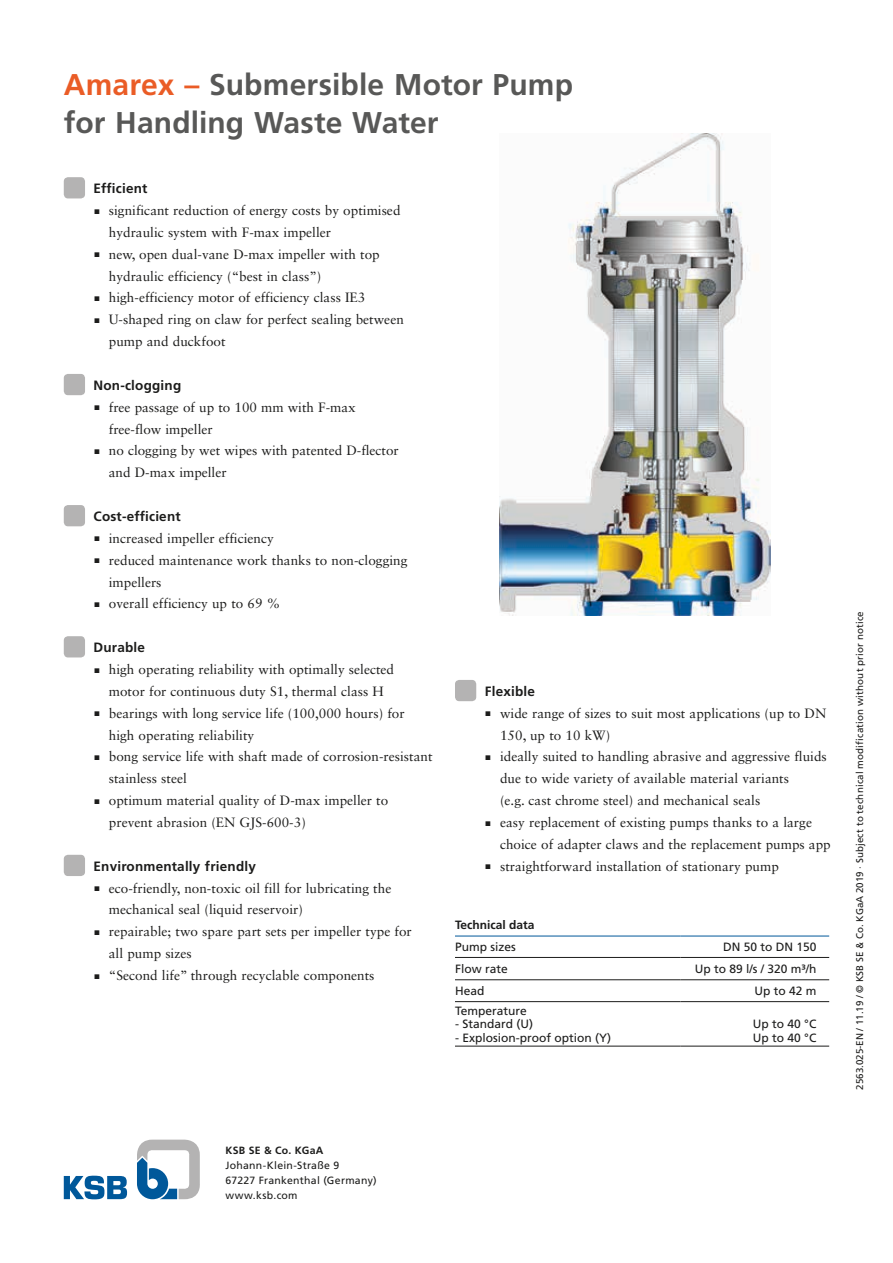
<style>
.page{position:relative;width:893px;height:1263px;background:#fff}
.page>*{position:absolute;margin:0;border:0;box-sizing:border-box;transform-origin:0 0}
.t1{font:700 30px/37.5px "Frutiger LT Pro";letter-spacing:.005em;color:#585857}
.t2{font:13.5px/21.9px "Sabon LT Std";color:#1c1c1b}
.t3{font:700 13.5px "Frutiger LT Pro";letter-spacing:.015em;color:#1c1c1b}
.t4{font:12px/13.5px "Frutiger LT Pro";color:#1c1c1b}
.t5{font:700 12px "Frutiger LT Pro";color:#1c1c1b}
.t6{font:10.5px/15px "Frutiger LT Pro";letter-spacing:.025em;color:#1c1c1b}
.t7{font:700 10.5px "Frutiger LT Pro";letter-spacing:.03em;color:#1c1c1b}
.t8{font:9.75px "Frutiger LT Pro";letter-spacing:.015em;color:#1c1c1b}
.s1{color:#ea5c26}
</style>
<div class="page">
<svg style="left:137px;top:1139px;width:63px;height:60px"></svg>
<svg style="left:64px;top:1175px;width:63px;height:24px"></svg>
<div style="left:64px;top:177px;width:21px;height:21px;background:#b4b3b3;border-radius:4px"></div>
<div style="left:64px;top:374px;width:21px;height:21px;background:#b4b3b3;border-radius:4px"></div>
<div style="left:64px;top:505px;width:21px;height:21px;background:#b4b3b3;border-radius:4px"></div>
<div style="left:64px;top:636px;width:21px;height:21px;background:#b4b3b3;border-radius:4px"></div>
<div style="left:64px;top:855px;width:21px;height:21px;background:#b4b3b3;border-radius:4px"></div>
<img style="left:500px;top:134px;width:270px;height:482px">
<hr style="left:455px;top:957px;width:225px;height:1px;background:#1c1c1b">
<hr style="left:680px;top:957px;width:149px;height:1px;background:#1c1c1b">
<hr style="left:455px;top:979px;width:225px;height:1px;background:#1c1c1b">
<hr style="left:680px;top:979px;width:149px;height:1px;background:#1c1c1b">
<hr style="left:455px;top:1046px;width:225px;height:1px;background:#1c1c1b">
<hr style="left:680px;top:1046px;width:149px;height:1px;background:#1c1c1b">
<hr style="left:455px;top:935px;width:225px;height:1px;background:#00589a">
<hr style="left:680px;top:935px;width:149px;height:1px;background:#00589a">
<hr style="left:455px;top:1001px;width:225px;height:1px;background:#1c1c1b">
<hr style="left:680px;top:1001px;width:149px;height:1px;background:#1c1c1b">
<div style="left:455px;top:680px;width:21px;height:21px;background:#b4b3b3;border-radius:4px"></div>
<h1 class="t1" style="left:64px;top:66px;width:511px"><span class="s1">Amarex –</span> Submersible Motor Pump for Handling Waste Water</h1>
<p class="t3" style="left:94px;top:181px;width:55px">Efficient</p>
<p class="t2" style="left:109px;top:199px;width:293px;text-indent:-14px">■ significant reduction of energy costs by optimised hydraulic system with F-max impeller</p>
<p class="t2" style="left:109px;top:243px;width:272px;text-indent:-14px">■ new, open dual-vane D-max impeller with top hydraulic efficiency (“best in class”)</p>
<p class="t2" style="left:94px;top:287px;width:272px">■ high-efficiency motor of efficiency class IE3</p>
<p class="t2" style="left:109px;top:308px;width:296px;text-indent:-14px">■ U-shaped ring on claw for perfect sealing between pump and duckfoot</p>
<p class="t3" style="left:94px;top:377px;width:89px">Non-clogging</p>
<p class="t2" style="left:109px;top:396px;width:248px;text-indent:-14px">■ free passage of up to 100 mm with F-max free-flow impeller</p>
<p class="t2" style="left:109px;top:440px;width:291px;text-indent:-14px">■ no clogging by wet wipes with patented D-flector and D-max impeller</p>
<p class="t3" style="left:94px;top:508px;width:89px">Cost-efficient</p>
<p class="t2" style="left:94px;top:527px;width:181px">■ increased impeller efficiency</p>
<p class="t2" style="left:109px;top:549px;width:300px;text-indent:-14px">■ reduced maintenance work thanks to non-clogging impellers</p>
<p class="t2" style="left:94px;top:593px;width:187px">■ overall efficiency up to 69 %</p>
<p class="t3" style="left:94px;top:639px;width:53px">Durable</p>
<p class="t2" style="left:94px;top:658px;width:301px;text-align:center">■ high operating reliability with optimally selected motor for continuous duty S1, thermal class H</p>
<p class="t2" style="left:109px;top:702px;width:297px;text-indent:-14px">■ bearings with long service life (100,000 hours) for high operating reliability</p>
<p class="t2" style="left:109px;top:746px;width:325px;text-indent:-14px">■ bong service life with shaft made of corrosion-resistant stainless steel</p>
<p class="t2" style="left:109px;top:789px;width:281px;text-indent:-14px">■ optimum material quality of D-max impeller to prevent abrasion (EN GJS-600-3)</p>
<p class="t3" style="left:94px;top:858px;width:164px">Environmentally friendly</p>
<p class="t2" style="left:109px;top:877px;width:284px;text-indent:-14px">■ eco-friendly, non-toxic oil fill for lubricating the mechanical seal (liquid reservoir)</p>
<p class="t2" style="left:109px;top:920px;width:304px;text-indent:-14px">■ repairable; two spare part sets per impeller type for all pump sizes</p>
<p class="t2" style="left:94px;top:964px;width:282px">■ “Second life” through recyclable components</p>
<p class="t3" style="left:485px;top:683px;width:52px">Flexible</p>
<p class="t2" style="left:500px;top:702px;width:328px;text-indent:-14px">■ wide range of sizes to suit most applications (up to DN<br>150, up to 10 kW)</p>
<p class="t2" style="left:500px;top:746px;width:328px;text-indent:-14px">■ ideally suited to handling abrasive and aggressive fluids due to wide variety of available material variants<br>(e.g. cast chrome steel) and mechanical seals</p>
<p class="t2" style="left:500px;top:811px;width:332px;text-indent:-14px">■ easy replacement of existing pumps thanks to a large choice of adapter claws and the replacement pumps app</p>
<p class="t2" style="left:486px;top:855px;width:295px">■ straightforward installation of stationary pump</p>
<p class="t5" style="left:455px;top:918px;width:81px">Technical data</p>
<p class="t4" style="left:455px;top:940px;width:62px">Pump sizes</p>
<p class="t4" style="left:723px;top:940px;width:95px">DN 50 to DN 150</p>
<p class="t4" style="left:455px;top:962px;width:54px">Flow rate</p>
<p class="t4" style="left:695px;top:962px;width:123px">Up to 89 l/s / 320 m³/h</p>
<p class="t4" style="left:455px;top:984px;width:31px">Head</p>
<p class="t4" style="left:754px;top:984px;width:64px">Up to 42 m</p>
<p class="t4" style="left:455px;top:1004px;width:73px">Temperature</p>
<p class="t4" style="left:455px;top:1017px;width:79px">- Standard (U)</p>
<p class="t4" style="left:455px;top:1031px;width:157px">- Explosion-proof option (Y)</p>
<p class="t4" style="left:753px;top:1017px;width:65px">Up to 40 °C<br>Up to 40 °C</p>
<p class="t7" style="left:225px;top:1144px;width:100px">KSB SE &amp; Co. KGaA</p>
<p class="t6" style="left:225px;top:1157px;width:153px">Johann-Klein-Straße 9<br>67227 Frankenthal (Germany) www.ksb.com</p>
<p class="t8" style="left:854px;top:1090px;width:480px;rotate:-90deg">2563.025-EN / 11.19 / © KSB SE &amp; Co. KGaA 2019 · Subject to technical modification without prior notice</p>
</div>
